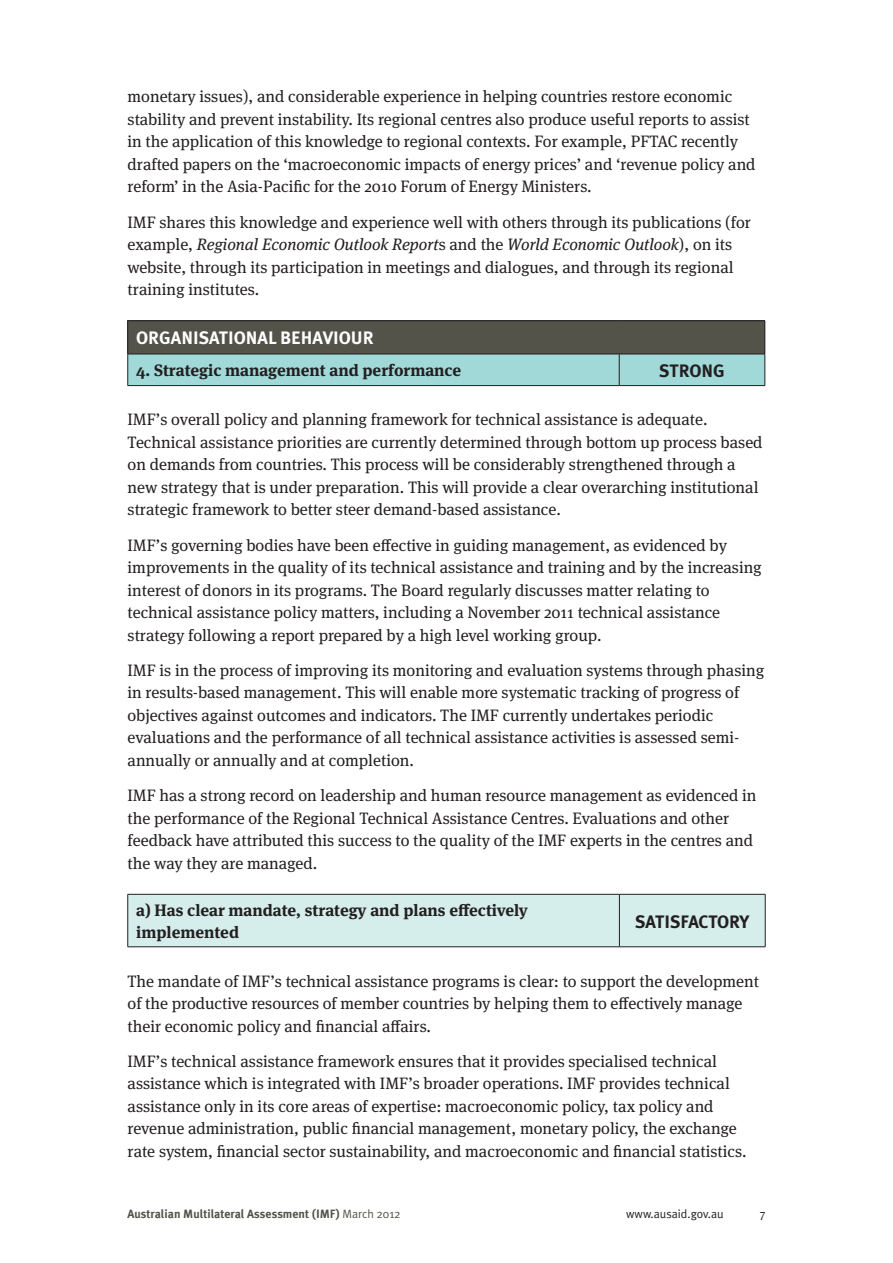
<style>
.page{position:relative;width:893px;height:1263px;background:#fff}
.page>*{position:absolute;margin:0;border:0;box-sizing:border-box;transform-origin:0 0}
._08a__TABLE_HEADING{font:700 18px "Meta Plus";color:#fff}
._08bbbb_RIGHT_COLUMN{font:700 18px "Meta Plus";color:#231f20}
._04__BODY_TEXT{font:16.5px/22.5px "Meta Serif OT";color:#231f20}
._04__BODY_TEXT-2{font:700 16.5px/22.5px "Meta Serif OT";color:#231f20}
.t1{font:700 12px "Meta Plus";color:#53534a}
.t2{font:12px "Meta Plus Normal";color:#231f20}
.t3{font:12px "Meta Serif OT";color:#231f20}
.s1{font-style:italic}
.s2{font-family:"Meta Plus Normal";font-weight:400}
</style>
<div class="page">
<div style="left:128px;top:321px;width:637px;height:33px;background:#53534a"></div>
<div style="left:128px;top:355px;width:637px;height:30px;background:#a0d9d7"></div>
<hr style="left:619px;top:354px;width:1px;height:31px;background:#231f20">
<hr style="left:128px;top:320px;width:491px;height:1px;background:#231f20">
<hr style="left:127px;top:321px;width:1px;height:33px;background:#231f20">
<hr style="left:619px;top:320px;width:146px;height:1px;background:#231f20">
<hr style="left:765px;top:321px;width:1px;height:33px;background:#231f20">
<hr style="left:128px;top:354px;width:491px;height:1px;background:#231f20">
<hr style="left:127px;top:354px;width:1px;height:31px;background:#231f20">
<hr style="left:619px;top:354px;width:146px;height:1px;background:#231f20">
<hr style="left:765px;top:354px;width:1px;height:31px;background:#231f20">
<hr style="left:128px;top:385px;width:491px;height:1px;background:#231f20">
<hr style="left:619px;top:385px;width:146px;height:1px;background:#231f20">
<div style="left:128px;top:895px;width:637px;height:51px;background:#d5edeb"></div>
<hr style="left:619px;top:894px;width:1px;height:53px;background:#231f20">
<hr style="left:128px;top:894px;width:491px;height:1px;background:#231f20">
<hr style="left:127px;top:894px;width:1px;height:53px;background:#231f20">
<hr style="left:619px;top:894px;width:146px;height:1px;background:#231f20">
<hr style="left:765px;top:894px;width:1px;height:53px;background:#231f20">
<hr style="left:128px;top:946px;width:491px;height:1px;background:#231f20">
<hr style="left:619px;top:946px;width:146px;height:1px;background:#231f20">
<p class="_04__BODY_TEXT" style="left:128px;top:86px;width:630px">monetary issues), and considerable experience in helping countries restore economic stability and prevent instability. Its regional centres also produce useful reports to assist in the application of this knowledge to regional contexts. For example, PFTAC recently drafted papers on the ‘macroeconomic impacts of energy prices’ and ‘revenue policy and reform’ in the Asia-Pacific for the 2010 Forum of Energy Ministers.</p>
<p class="_04__BODY_TEXT" style="left:128px;top:211px;width:625px">IMF shares this knowledge and experience well with others through its publications (for example, <span class="s1">Regional Economic Outlook Report</span>s and the <span class="s1">World Economic Outlook</span>), on its website, through its participation in meetings and dialogues, and through its regional training institutes.</p>
<p class="_08a__TABLE_HEADING" style="left:136px;top:328px;width:239px">ORGANISATIONAL BEHAVIOUR</p>
<p class="_04__BODY_TEXT-2" style="left:136px;top:359px;width:327px">4. Strategic management and performance</p>
<p class="_08bbbb_RIGHT_COLUMN" style="left:659px;top:360px;width:67px">STRONG</p>
<p class="_04__BODY_TEXT" style="left:128px;top:409px;width:637px">IMF’s overall policy and planning framework for technical assistance is adequate.<br>Technical assistance priorities are currently determined through bottom up process based on demands from countries. This process will be considerably strengthened through a new strategy that is under preparation. This will provide a clear overarching institutional strategic framework to better steer demand-based assistance.</p>
<p class="_04__BODY_TEXT" style="left:128px;top:534px;width:636px">IMF’s governing bodies have been effective in guiding management, as evidenced by improvements in the quality of its technical assistance and training and by the increasing interest of donors in its programs. The Board regularly discusses matter relating to technical assistance policy matters, including a November 2011 technical assistance strategy following a report prepared by a high level working group.</p>
<p class="_04__BODY_TEXT" style="left:128px;top:659px;width:638px">IMF is in the process of improving its monitoring and evaluation systems through phasing in results-based management. This will enable more systematic tracking of progress of objectives against outcomes and indicators. The IMF currently undertakes periodic evaluations and the performance of all technical assistance activities is assessed semi&shy;annually or annually and at completion.</p>
<p class="_04__BODY_TEXT" style="left:128px;top:784px;width:630px">IMF has a strong record on leadership and human resource management as evidenced in the performance of the Regional Technical Assistance Centres. Evaluations and other feedback have attributed this success to the quality of the IMF experts in the centres and the way they are managed.</p>
<p class="_04__BODY_TEXT-2" style="left:136px;top:899px;width:393px">a) Has clear mandate, strategy and plans effectively implemented</p>
<p class="_08bbbb_RIGHT_COLUMN" style="left:635px;top:911px;width:116px">SATISFACTORY</p>
<p class="_04__BODY_TEXT" style="left:128px;top:970px;width:633px">The mandate of IMF’s technical assistance programs is clear: to support the development of the productive resources of member countries by helping them to effectively manage their economic policy and financial affairs.</p>
<p class="_04__BODY_TEXT" style="left:128px;top:1050px;width:621px">IMF’s technical assistance framework ensures that it provides specialised technical assistance which is integrated with IMF’s broader operations. IMF provides technical assistance only in its core areas of expertise: macroeconomic policy, tax policy and revenue administration, public financial management, monetary policy, the exchange rate system, financial sector sustainability, and macroeconomic and financial statistics.</p>
<p class="t1" style="left:128px;top:1207px;width:275px">Australian Multilateral Assessment (IMF) <span class="s2">March 2012</span></p>
<p class="t2" style="left:626px;top:1207px;width:99px">www.ausaid.gov.au</p>
<p class="t3" style="left:760px;top:1207px;width:7px">7</p>
</div>
